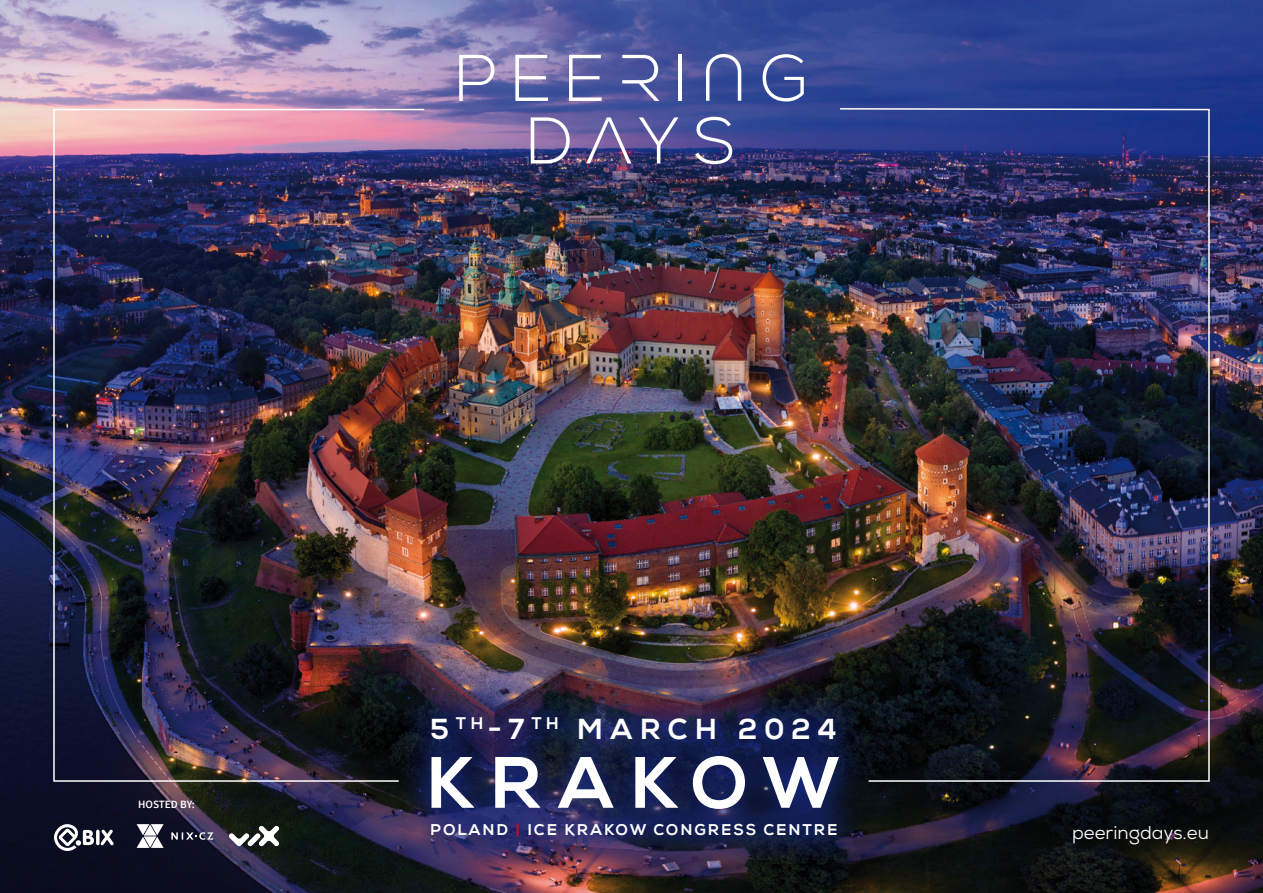
<style>
.page{position:relative;width:1263px;height:893px;background:#fff}
.page>*{position:absolute;margin:0;border:0;box-sizing:border-box;transform-origin:0 0}
.t1{font:800 72.45px "Nexa";letter-spacing:.215em;color:#fff}
.t2{font:800 28.95px "Nexa";letter-spacing:.24em;color:#fff}
.t3{font:18.6px "Nexa";color:#fff}
.t4{font:800 15.6px "Nexa";letter-spacing:.125em;color:#fff}
.t5{font:600 11.1px "Source Sans Pro";color:#fff}
.s1{color:#cd071e}
</style>
<div class="page">
<img style="left:0;top:0;width:1263px;height:893px">
<svg style="left:398px;top:782px;width:473px;height:87px"></svg>
<img style="left:53px;top:107px;width:1157px;height:675px">
<svg style="left:531px;top:117px;width:39px;height:46px"></svg>
<svg style="left:639px;top:117px;width:39px;height:46px"></svg>
<svg style="left:695px;top:117px;width:37px;height:47px"></svg>
<svg style="left:586px;top:117px;width:45px;height:46px"></svg>
<svg style="left:459px;top:55px;width:40px;height:46px"></svg>
<svg style="left:515px;top:55px;width:33px;height:46px"></svg>
<svg style="left:569px;top:55px;width:33px;height:46px"></svg>
<hr style="left:679px;top:55px;width:3px;height:46px;background:#fff">
<svg style="left:762px;top:54px;width:42px;height:48px"></svg>
<svg style="left:706px;top:48px;width:35px;height:53px"></svg>
<svg style="left:622px;top:55px;width:37px;height:46px"></svg>
<svg style="left:171px;top:832px;width:42px;height:8px"></svg>
<svg style="left:137px;top:824px;width:27px;height:24px"></svg>
<svg style="left:54px;top:824px;width:60px;height:27px"></svg>
<svg style="left:229px;top:826px;width:50px;height:20px"></svg>
<p class="t5" style="left:138px;top:797px;width:58px">HOSTED BY:</p>
<h2 class="t2" style="left:430px;top:711px;width:408px">5 <sup>TH</sup>-7 <sup>TH</sup> MARCH 2024</h2>
<h1 class="t1" style="left:425px;top:738px;width:416px">KRAKOW</h1>
<p class="t4" style="left:430px;top:820px;width:409px">POLAND <span class="s1">|</span> ICE KRAKOW CONGRESS CENTRE</p>
<p class="t3" style="left:1072px;top:821px;width:138px">peeringdays.eu</p>
</div>
